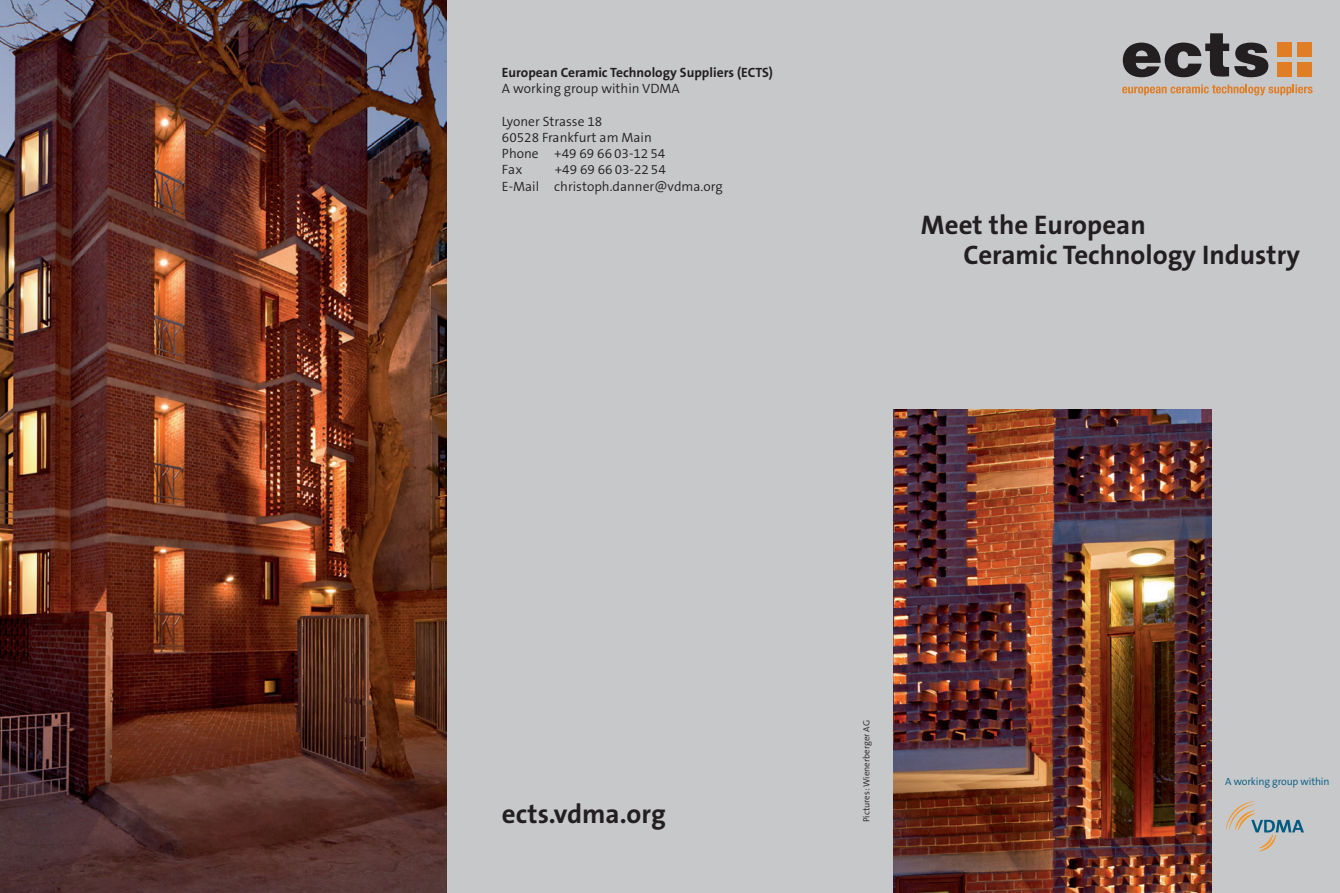
<style>
.page{position:relative;width:1340px;height:893px;background:#fff}
.page>*{position:absolute;margin:0;border:0;box-sizing:border-box;transform-origin:0 0}
.t1{font:700 27px/30px "The Sans B7";color:#231f20}
.t2{font:300 13.5px/16.2px "The Sans B4";color:#231f20}
.t3{font:700 13.5px "The Sans B7";color:#231f20}
.t4{font:300 13.5px "The Sans B4 Semi Light B4";color:#231f20}
.t5{font:300 10.5px "The Sans B4";letter-spacing:-.015em;color:#005a81}
.t6{font:300 9px "The Sans B4";color:#231f20}
.s1{font-family:"The Sans B4"}
</style>
<div class="page">
<div style="left:893px;top:0;width:446px;height:893px;background:#c7c8ca"></div>
<div style="left:446px;top:0;width:468px;height:893px;background:#c7c8ca"></div>
<img style="left:893px;top:409px;width:318px;height:484px">
<svg style="left:1122px;top:33px;width:146px;height:44px"></svg>
<div style="left:1277px;top:62px;width:15px;height:15px;background:#e07e26"></div>
<div style="left:1297px;top:62px;width:14px;height:15px;background:#e07e26"></div>
<div style="left:1277px;top:42px;width:15px;height:15px;background:#e07e26"></div>
<div style="left:1297px;top:42px;width:14px;height:15px;background:#e07e26"></div>
<svg style="left:1122px;top:84px;width:190px;height:11px"></svg>
<svg style="left:1226px;top:801px;width:77px;height:50px"></svg>
<img style="left:0;top:0;width:446px;height:893px">
<p class="t3" style="left:502px;top:66px;width:272px">European Ceramic Technology Suppliers (ECTS)</p>
<p class="t2" style="left:502px;top:81px;width:179px">A working group within VDMA</p>
<p class="t2" style="left:502px;top:114px;width:165px">Lyoner Strasse 18<br>60528 Frankfurt am Main<br>Phone +49 69 66 03-12 54<br>Fax</p>
<p class="t2" style="left:555px;top:162px;width:112px">+49 69 66 03-22 54</p>
<p class="t4" style="left:502px;top:179px;width:222px"><span class="s1">E-Mail</span> christoph.danner@<span class="s1">vdma.org</span></p>
<h1 class="t1" style="left:963px;top:210px;width:338px;text-indent:-43px">Meet the European<br>Ceramic Technology Industry</h1>
<h1 class="t1" style="left:502px;top:800px;width:165px">ects.vdma.org</h1>
<p class="t6" style="left:861px;top:822px;width:104px;rotate:-90deg">Pictures: Wienerberger AG</p>
<p class="t5" style="left:1225px;top:776px;width:106px">A working group within</p>
</div>
